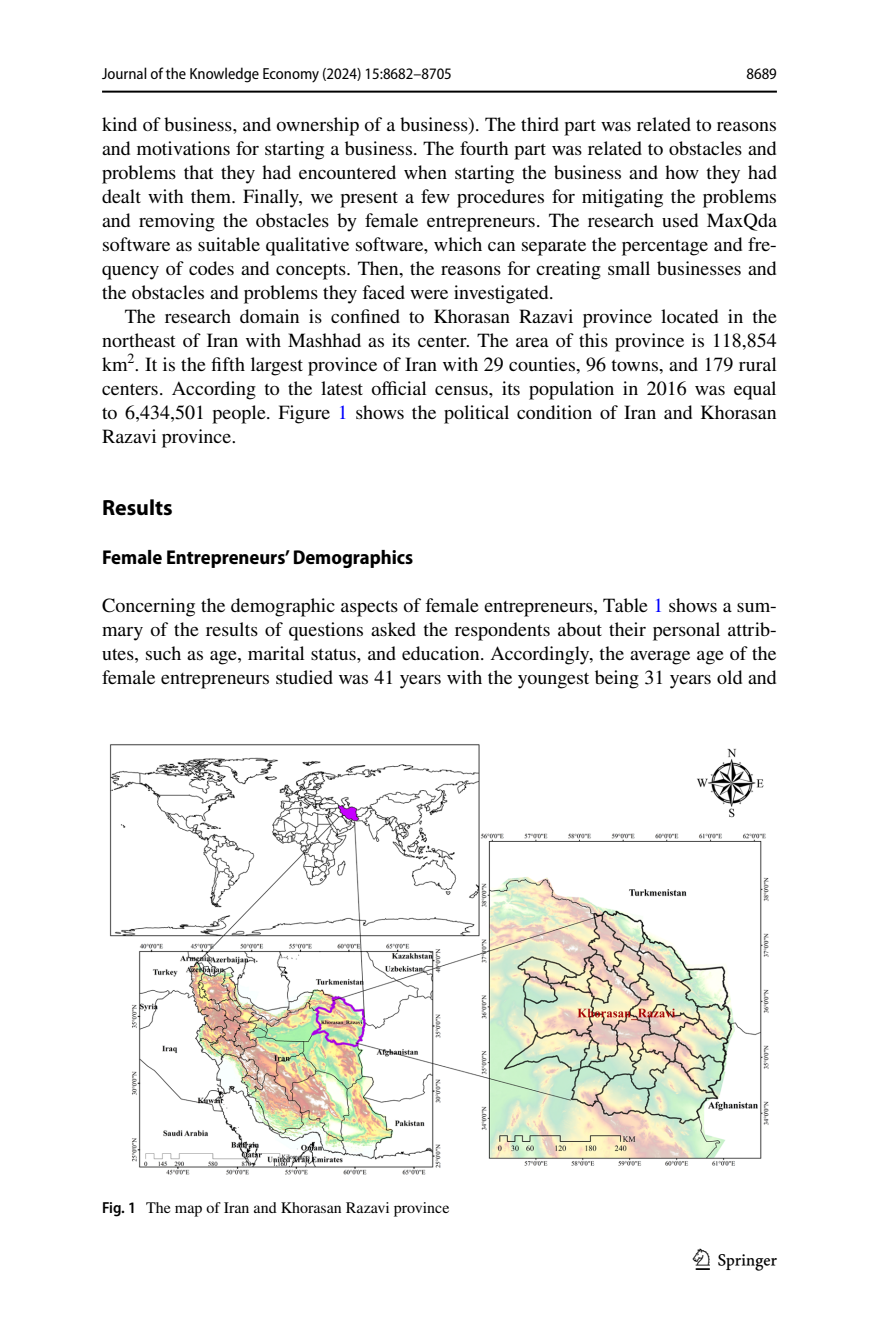
<style>
.page{position:relative;width:879px;height:1333px;background:#fff}
.page>*{position:absolute;margin:0;border:0;box-sizing:border-box;transform-origin:0 0}
.t1{font:30px "Springnew Regular 2";color:#000}
.t2{font:700 22px "Myriad Pro";color:#000}
.t3{font:20px/24px "STIX";color:#000;text-align:justify}
.t4{font:700 semi-condensed 20px "Myriad Pro";color:#000}
.t5{font:semi-condensed 16px "Myriad Pro";color:#000}
.t6{font:16px "STIX";color:#000}
.s1{color:#00f}
.s2{font-family:"Myriad Pro";font-weight:600;font-stretch:semi-condensed}
</style>
<div class="page">
<hr style="left:102px;top:91px;width:675px;height:2px;background:#000">
<img style="left:109px;top:744px;width:660px;height:431px">
<p class="t5" style="left:102px;top:65px;width:351px">Journal of the Knowledge Economy (2024) 15:8682–8705</p>
<p class="t3" style="left:102px;top:114px;width:676px">kind of business, and ownership of a business). The third part was related to reasons and motivations for starting a business. The fourth part was related to obstacles and problems that they had encountered when starting the business and how they had dealt with them. Finally, we present a few procedures for mitigating the problems and removing the obstacles by female entrepreneurs. The research used MaxQda software as suitable qualitative software, which can separate the percentage and fre&shy;quency of codes and concepts. Then, the reasons for creating small businesses and the obstacles and problems they faced were investigated.</p>
<p class="t3" style="left:102px;top:306px;width:676px;text-indent:23px">The research domain is confined to Khorasan Razavi province located in the northeast of Iran with Mashhad as its center. The area of this province is 118,854 km<sup>2</sup>. It is the fifth largest province of Iran with 29 counties, 96 towns, and 179 rural centers. According to the latest official census, its population in 2016 was equal to 6,434,501 people. Figure <span class="s1">1</span> shows the political condition of Iran and Khorasan Razavi province.</p>
<p class="t5" style="left:746px;top:65px;width:32px">8689</p>
<p class="t2" style="left:102px;top:493px;width:72px">Results</p>
<p class="t4" style="left:102px;top:545px;width:313px">Female Entrepreneurs’ Demographics</p>
<p class="t3" style="left:102px;top:594px;width:676px">Concerning the demographic aspects of female entrepreneurs, Table <span class="s1">1</span> shows a sum&shy;mary of the results of questions asked the respondents about their personal attrib&shy;utes, such as age, marital status, and education. Accordingly, the average age of the female entrepreneurs studied was 41 years with the youngest being 31 years old and</p>
<p class="t6" style="left:102px;top:1196px;width:349px"><span class="s2">Fig. 1</span> The map of Iran and Khorasan Razavi province</p>
<h1 class="t1" style="left:696px;top:1248px;width:83px">1 3</h1>
</div>
